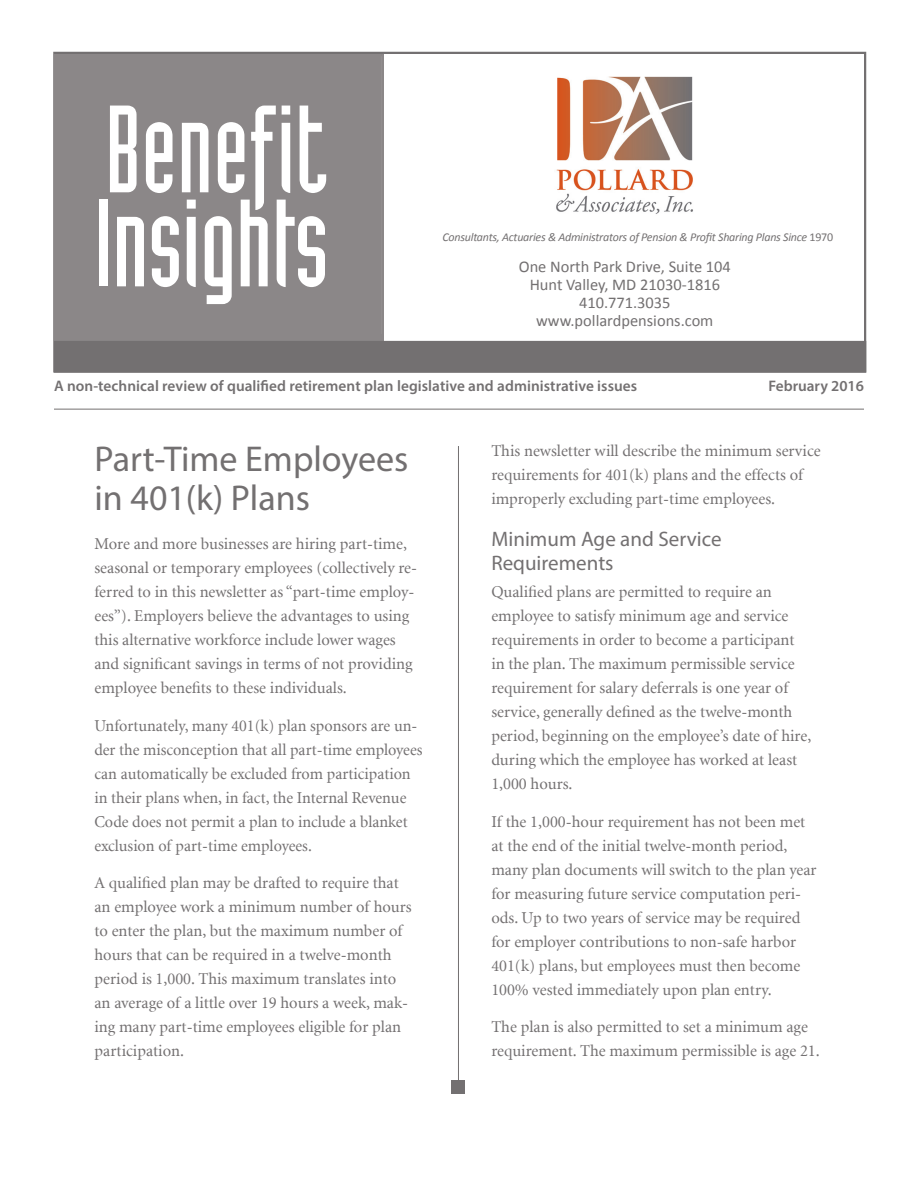
<style>
.page{position:relative;width:918px;height:1188px;background:#fff}
.page>*{position:absolute;margin:0;border:0;box-sizing:border-box;transform-origin:0 0}
.t1{font:121.5px/94.1px "Industria Solid";color:#fff}
.headline{font:36px/39px "Myriad Pro";color:#737071}
.subhead{font:21px/24px "Myriad Pro";color:#737071}
.body{font:16.35px/24px "Minion";color:#737071}
.body-2{font:16.35px "Calibri";color:#737071}
.t2{font:600 15.3px "Myriad Pro";letter-spacing:.005em;color:#737071}
.body-3{font:italic 12px "Calibri";letter-spacing:-.02em;color:#737071}
.s1{font-family:"Industria Solid A"}
.s2{font-style:normal}
</style>
<div class="page">
<hr style="left:458px;top:446px;width:1px;height:648px;background:#737071">
<div style="left:452px;top:1080px;width:13px;height:14px;background:#737071"></div>
<hr style="left:54px;top:409px;width:810px;height:1px;background:#737071">
<svg style="left:54px;top:54px;width:331px;height:287px;background:#949091"></svg>
<div style="left:55px;top:54px;width:326px;height:280px;background:#8b8788"></div>
<img style="left:556px;top:76px;width:137px;height:138px">
<div style="left:54px;top:341px;width:812px;height:32px;background:#737071;border:2px solid #737071"></div>
<p class="t1" style="left:95px;top:102px;width:236px"><span class="s1">Benefit<br></span>Insights</p>
<p class="body-3" style="left:443px;top:229px;width:392px">Consultants, Actuaries &amp; Administrators of Pension &amp; Profit Sharing Plans Since <span class="s2">1970</span></p>
<p class="body-2" style="left:519px;top:256px;width:214px">One North Park Drive, Suite 104</p>
<p class="body-2" style="left:530px;top:274px;width:192px">Hunt Valley, MD 21030-1816</p>
<p class="body-2" style="left:579px;top:292px;width:93px">410.771.3035</p>
<p class="body-2" style="left:536px;top:310px;width:179px">www.pollardpensions.com</p>
<p class="t2" style="left:54px;top:376px;width:585px">A non-technical review of qualified retirement plan legislative and administrative issues</p>
<p class="t2" style="left:768px;top:376px;width:97px">February 2016</p>
<p class="headline" style="left:94px;top:439px;width:315px">Part-Time Employees in 401(k) Plans</p>
<p class="body" style="left:94px;top:533px;width:324px">More and more businesses are hiring part-time, seasonal or temporary employees (collectively re&shy;ferred to in this newsletter as “part-time employ&shy;ees”). Employers believe the advantages to using this alternative workforce include lower wages and significant savings in terms of not providing employee benefits to these individuals.</p>
<p class="body" style="left:94px;top:714px;width:330px">Unfortunately, many 401(k) plan sponsors are un&shy;der the misconception that all part-time employees can automatically be excluded from participation in their plans when, in fact, the Internal Revenue Code does not permit a plan to include a blanket exclusion of part-time employees.</p>
<p class="body" style="left:94px;top:872px;width:319px">A qualified plan may be drafted to require that an employee work a minimum number of hours to enter the plan, but the maximum number of hours that can be required in a twelve-month period is 1,000. This maximum translates into an average of a little over 19 hours a week, mak&shy;ing many part-time employees eligible for plan participation.</p>
<p class="body" style="left:491px;top:439px;width:331px">This newsletter will describe the minimum service requirements for 401(k) plans and the effects of improperly excluding part-time employees.</p>
<p class="subhead" style="left:491px;top:527px;width:232px">Minimum Age and Service<br>Requirements</p>
<p class="body" style="left:491px;top:581px;width:321px">Qualified plans are permitted to require an employee to satisfy minimum age and service requirements in order to become a participant in the plan. The maximum permissible service requirement for salary deferrals is one year of service, generally defined as the twelve-month period, beginning on the employee’s date of hire, during which the employee has worked at least 1,000 hours.</p>
<p class="body" style="left:491px;top:810px;width:327px">If the 1,000-hour requirement has not been met at the end of the initial twelve-month period, many plan documents will switch to the plan year for measuring future service computation peri&shy;ods. Up to two years of service may be required for employer contributions to non-safe harbor 401(k) plans, but employees must then become 100% vested immediately upon plan entry.</p>
<p class="body" style="left:491px;top:1016px;width:330px">The plan is also permitted to set a minimum age requirement. The maximum permissible is age 21.</p>
</div>
